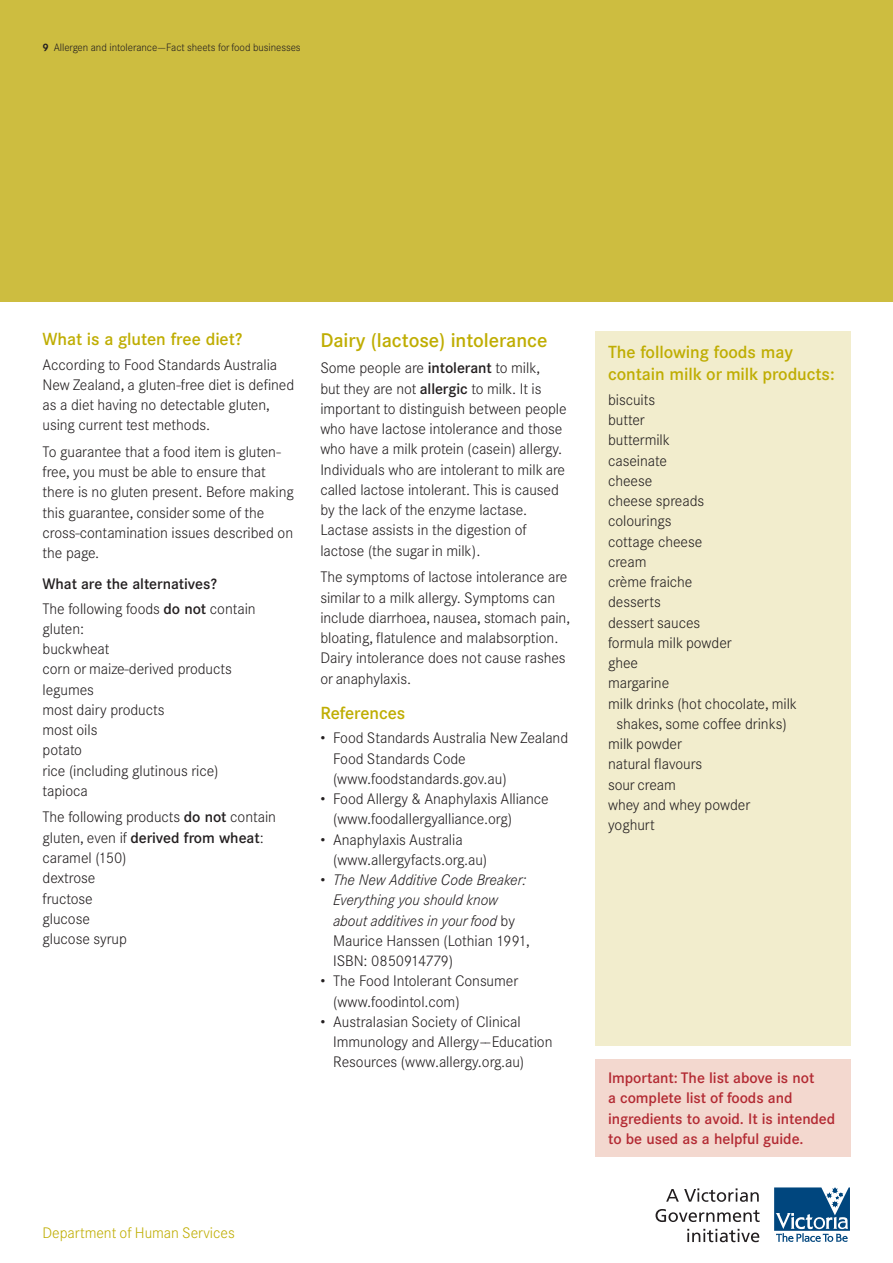
<style>
.page{position:relative;width:893px;height:1263px;background:#fff}
.page>*{position:absolute;margin:0;border:0;box-sizing:border-box;transform-origin:0 0}
.t1{font:500 19.5px "Corporate SBQ";letter-spacing:-.005em;color:#bfad02}
.t2{font:500 17.25px/22.5px "Corporate SBQ";letter-spacing:-.005em;color:#bfad02}
.t3{font:300 15px/20.2px "Corporate SBQ";letter-spacing:-.005em;color:#231f20}
.t4{font:italic 300 15px/20.2px "Corporate SBQ";letter-spacing:-.005em;color:#231f20}
.t5{font:500 15px/20.2px "Corporate SBQ";letter-spacing:-.005em;color:#b32a33}
.t6{font:500 15px/24.5px "Corporate SBQ";letter-spacing:-.005em;color:#231f20}
.t7{font:300 15px "Corporate SBQ";letter-spacing:-.005em;color:#bfad02}
.t8{font:300 10.5px "Corporate SBQ";letter-spacing:-.005em;color:#231f20}
.s1{font-weight:700}
.s2{font-weight:300}
.s3{font-weight:500}
.s4{font-style:normal}
</style>
<div class="page">
<svg style="left:774px;top:1187px;width:76px;height:55px"></svg>
<svg style="left:666px;top:1188px;width:93px;height:14px"></svg>
<svg style="left:655px;top:1209px;width:105px;height:13px"></svg>
<svg style="left:687px;top:1229px;width:72px;height:13px"></svg>
<div style="left:0;top:0;width:893px;height:302px;background:#cdbd40"></div>
<div style="left:595px;top:1059px;width:255px;height:98px;background:#f3d8cf"></div>
<div style="left:595px;top:332px;width:255px;height:714px;background:#f2edcd"></div>
<p class="t8" style="left:43px;top:41px;width:260px"><span class="s1">9</span> Allergen and intolerance––Fact sheets for food businesses</p>
<p class="t2" style="left:43px;top:328px;width:201px">What is a gluten free diet?</p>
<p class="t3" style="left:43px;top:354px;width:253px">According to Food Standards Australia New Zealand, a gluten-free diet is defined as a diet having no detectable gluten, using current test methods.</p>
<p class="t3" style="left:43px;top:442px;width:253px">To guarantee that a food item is gluten&shy;free, you must be able to ensure that there is no gluten present. Before making this guarantee, consider some of the cross-contamination issues described on the page.</p>
<p class="t6" style="left:43px;top:572px;width:215px">What are the alternatives?<br><span class="s2">The following foods</span> do not <span class="s2">contain</span></p>
<p class="t3" style="left:43px;top:619px;width:191px">gluten:<br>buckwheat<br>corn or maize-derived products legumes<br>most dairy products<br>most oils<br>potato<br>rice (including glutinous rice) tapioca</p>
<p class="t3" style="left:43px;top:807px;width:235px">The following products <span class="s3">do not</span> contain gluten, even if <span class="s3">derived from wheat</span>: caramel (150)<br>dextrose<br>fructose<br>glucose<br>glucose syrup</p>
<h1 class="t1" style="left:320px;top:328px;width:229px">Dairy (lactose) intolerance</h1>
<p class="t3" style="left:320px;top:358px;width:248px">Some people are <span class="s3">intolerant</span> to milk,<br>but they are not <span class="s3">allergic</span> to milk. It is important to distinguish between people who have lactose intolerance and those who have a milk protein (casein) allergy.<br>Individuals who are intolerant to milk are called lactose intolerant. This is caused by the lack of the enzyme lactase.<br>Lactase assists in the digestion of lactose (the sugar in milk).</p>
<p class="t3" style="left:320px;top:567px;width:251px">The symptoms of lactose intolerance are similar to a milk allergy. Symptoms can include diarrhoea, nausea, stomach pain, bloating, flatulence and malabsorption.<br>Dairy intolerance does not cause rashes or anaphylaxis.</p>
<p class="t2" style="left:320px;top:702px;width:86px">References</p>
<p class="t3" style="left:333px;top:728px;width:237px;text-indent:-13px">• Food Standards Australia New Zealand<br>Food Standards Code (www.foodstandards.gov.au)</p>
<p class="t3" style="left:333px;top:789px;width:217px;text-indent:-13px">• Food Allergy &amp; Anaphylaxis Alliance (www.foodallergyalliance.org)</p>
<p class="t3" style="left:333px;top:829px;width:156px;text-indent:-13px">• Anaphylaxis Australia (www.allergyfacts.org.au)</p>
<p class="t4" style="left:333px;top:870px;width:198px;text-indent:-13px"><span class="s4">•</span> The New Additive Code Breaker:<br>Everything you should know about additives in your food <span class="s4">by<br>Maurice Hanssen (Lothian 1991,<br>ISBN: 0850914779)</span></p>
<p class="t3" style="left:333px;top:971px;width:187px;text-indent:-13px">• The Food Intolerant Consumer (www.foodintol.com)</p>
<p class="t3" style="left:333px;top:1012px;width:221px;text-indent:-13px">• Australasian Society of Clinical<br>Immunology and Allergy––Education<br>Resources (www.allergy.org.au)</p>
<p class="t7" style="left:43px;top:1224px;width:194px">Department of Human Services</p>
<p class="t2" style="left:608px;top:341px;width:228px">The following foods may contain milk or milk products:</p>
<p class="t3" style="left:608px;top:390px;width:49px">biscuits</p>
<p class="t3" style="left:608px;top:410px;width:38px">butter</p>
<p class="t3" style="left:608px;top:430px;width:64px">buttermilk</p>
<p class="t3" style="left:608px;top:450px;width:60px">caseinate</p>
<p class="t3" style="left:608px;top:471px;width:46px">cheese</p>
<p class="t3" style="left:608px;top:491px;width:98px">cheese spreads</p>
<p class="t3" style="left:608px;top:511px;width:65px">colourings</p>
<p class="t3" style="left:608px;top:531px;width:96px">cottage cheese</p>
<p class="t3" style="left:608px;top:552px;width:40px">cream</p>
<p class="t3" style="left:608px;top:572px;width:86px">crème fraiche</p>
<p class="t3" style="left:608px;top:592px;width:54px">desserts</p>
<p class="t3" style="left:608px;top:612px;width:94px">dessert sauces</p>
<p class="t3" style="left:608px;top:633px;width:125px">formula milk powder</p>
<p class="t3" style="left:608px;top:653px;width:32px">ghee</p>
<p class="t3" style="left:608px;top:673px;width:63px">margarine</p>
<p class="t3" style="left:608px;top:693px;width:191px">milk drinks (hot chocolate, milk</p>
<p class="t3" style="left:617px;top:714px;width:172px">shakes, some coffee drinks)</p>
<p class="t3" style="left:608px;top:734px;width:75px">milk powder</p>
<p class="t3" style="left:608px;top:754px;width:96px">natural flavours</p>
<p class="t3" style="left:608px;top:774px;width:69px">sour cream</p>
<p class="t3" style="left:608px;top:795px;width:144px">whey and whey powder</p>
<p class="t3" style="left:608px;top:815px;width:48px">yoghurt</p>
<p class="t5" style="left:608px;top:1068px;width:229px">Important: The list above is not<br>a complete list of foods and ingredients to avoid. It is intended to be used as a helpful guide.</p>
</div>
